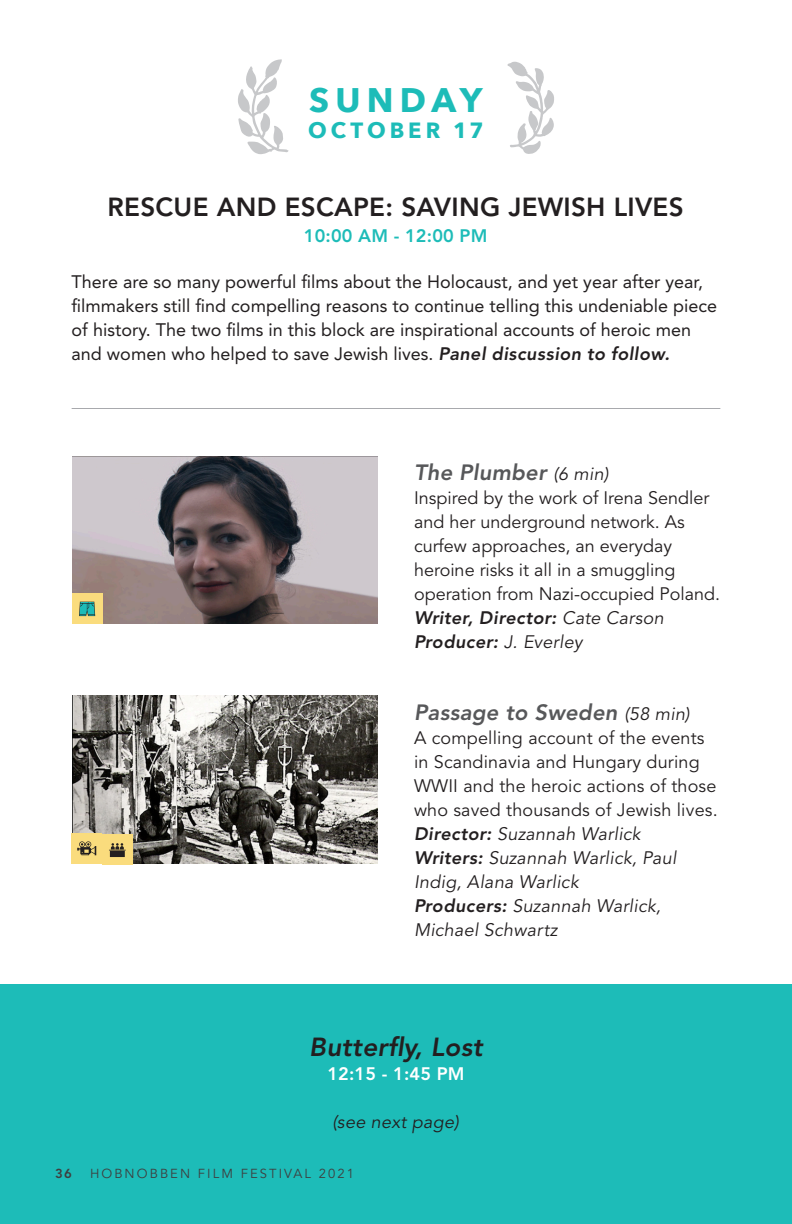
<style>
.page{position:relative;width:792px;height:1224px;background:#fff}
.page>*{position:absolute;margin:0;border:0;box-sizing:border-box;transform-origin:0 0}
.t1{font:700 34px "Avenir Next";letter-spacing:.18em;color:#1dbcb8}
.t2{font:800 26px "Avenir";letter-spacing:.01em;color:#231f20}
.t3{font:italic 800 26px "Avenir";letter-spacing:.01em;color:#231f20}
.t4{font:italic 800 22px "Avenir";letter-spacing:.01em;color:#57585a}
.t5{font:700 22px "Avenir Next";letter-spacing:.175em;color:#1dbcb8}
.t6{font:18px/24px "Avenir";color:#231f20}
.t7{font:18px/24px "Avenir";color:#231f20}
.t8{font:italic 18px/24px "Avenir";letter-spacing:.015em;color:#231f20}
.t9{font:italic 800 18px "Avenir";letter-spacing:.025em;color:#231f20}
.t10{font:800 18px "Avenir";letter-spacing:.01em;color:#1dbcb8}
.t11{font:800 18px "Avenir";letter-spacing:.01em;color:#fff}
.t12{font:13px "Avenir";letter-spacing:.16em;color:#3e3e3f}
.t13{font:800 13px "Avenir";color:#3e3e3f}
.s1{font-weight:800;font-style:italic}
.s2{font-weight:400;font-size:18px;color:#231f20}
.s3{font-weight:400}
.s4{font-weight:800}
</style>
<div class="page">
<div style="left:0;top:984px;width:792px;height:240px;background:#1dbcb8"></div>
<svg style="left:507px;top:62px;width:47px;height:92px"></svg>
<svg style="left:238px;top:59px;width:51px;height:95px"></svg>
<hr style="left:72px;top:408px;width:648px;height:1px;background:#a8a9ad">
<img style="left:72px;top:456px;width:306px;height:168px">
<img style="left:72px;top:696px;width:306px;height:168px">
<div style="left:72px;top:594px;width:30px;height:30px;background:#fadc7d"></div>
<svg style="left:79px;top:602px;width:16px;height:14px"></svg>
<div style="left:72px;top:833px;width:30px;height:31px;background:#fadc7d"></div>
<svg style="left:77px;top:841px;width:19px;height:14px"></svg>
<div style="left:102px;top:835px;width:30px;height:30px;background:#fadc7d"></div>
<svg style="left:109px;top:843px;width:17px;height:14px"></svg>
<p class="t1" style="left:309px;top:71px;width:175px">SUNDAY</p>
<p class="t5" style="left:308px;top:111px;width:177px">OCTOBER 17</p>
<p class="t2" style="left:108px;top:192px;width:578px">RESCUE AND ESCAPE: SAVING JEWISH LIVES</p>
<p class="t10" style="left:304px;top:225px;width:185px">10:00 AM - 12:00 PM</p>
<p class="t7" style="left:72px;top:270px;width:647px">There are so many powerful films about the Holocaust, and yet year after year, filmmakers still find compelling reasons to continue telling this undeniable piece of history. The two films in this block are inspirational accounts of heroic men and women who helped to save Jewish lives. <span class="s1">Panel discussion to follow.</span></p>
<p class="t4" style="left:414px;top:459px;width:196px">The Plumber <span class="s2">(6 min)</span></p>
<p class="t6" style="left:414px;top:486px;width:308px">Inspired by the work of Irena Sendler and her underground network. As curfew approaches, an everyday heroine risks it all in a smuggling operation from Nazi-occupied Poland.</p>
<p class="t9" style="left:414px;top:607px;width:251px">Writer, Director: <span class="s3">Cate Carson</span></p>
<p class="t9" style="left:414px;top:631px;width:170px">Producer: <span class="s3">J. Everley</span></p>
<p class="t4" style="left:414px;top:699px;width:277px">Passage to Sweden <span class="s2">(58 min)</span></p>
<p class="t6" style="left:414px;top:726px;width:305px">A compelling account of the events in Scandinavia and Hungary during WWII and the heroic actions of those who saved thousands of Jewish lives.</p>
<p class="t8" style="left:414px;top:822px;width:228px"><span class="s4">Director:</span> Suzannah Warlick</p>
<p class="t8" style="left:414px;top:846px;width:264px"><span class="s4">Writers:</span> Suzannah Warlick, Paul<br>Indig, Alana Warlick</p>
<p class="t8" style="left:414px;top:894px;width:248px"><span class="s4">Producers:</span> Suzannah Warlick,<br>Michael Schwartz</p>
<p class="t3" style="left:309px;top:1032px;width:175px">Butterfly, Lost</p>
<p class="t11" style="left:327px;top:1063px;width:139px">12:15 - 1:45 PM</p>
<p class="t8" style="left:332px;top:1110px;width:128px">(see next page)</p>
<p class="t13" style="left:55px;top:1166px;width:18px">36</p>
<p class="t12" style="left:90px;top:1166px;width:265px">HOBNOBBEN FILM FESTIVAL 2021</p>
</div>
